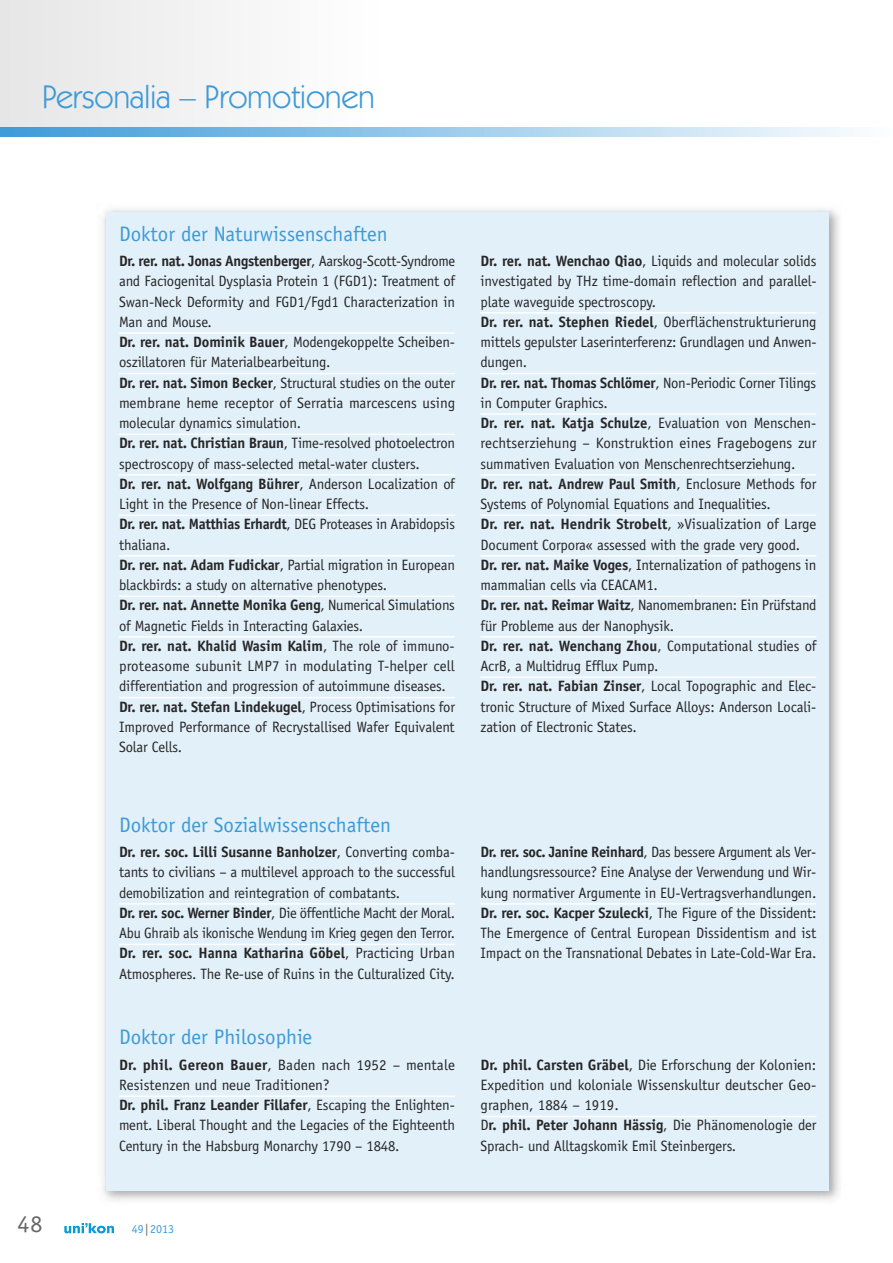
<style>
.page{position:relative;width:893px;height:1263px;background:#fff}
.page>*{position:absolute;margin:0;border:0;box-sizing:border-box;transform-origin:0 0}
.t1{font:33px "Kabel IT Cby BT";color:#3c9ad8}
.t2{font:24px "Officina Sans";color:#686768}
.t3{font:21px "Officina Sans";color:#3c9ad8}
.t4{font:15px/20.2px "Officina Sans";letter-spacing:-.01em;color:#272627}
.t5{font:12px "Officina Sans";color:#3c9ad8}
.s1{font-weight:700}
.s2{font-family:"Kabel IT Cby BT";font-weight:500;color:#686768}
</style>
<div class="page">
<div style="left:0;top:0;width:383px;height:132px;background:#f2f2f2"></div>
<svg style="left:0;top:128px;width:854px;height:8px;background:#99caea"></svg>
<svg style="left:64px;top:1223px;width:50px;height:10px"></svg>
<img style="left:103px;top:209px;width:737px;height:992px">
<div style="left:106px;top:213px;width:723px;height:978px;background:#e2f0f9"></div>
<hr style="left:119px;top:332px;width:336px;height:2px;background:#fff">
<hr style="left:119px;top:373px;width:336px;height:1px;background:#fff">
<hr style="left:119px;top:434px;width:336px;height:1px;background:#fff">
<hr style="left:119px;top:474px;width:336px;height:2px;background:#fff">
<hr style="left:119px;top:515px;width:336px;height:1px;background:#fff">
<hr style="left:119px;top:555px;width:336px;height:2px;background:#fff">
<hr style="left:119px;top:596px;width:336px;height:1px;background:#fff">
<hr style="left:119px;top:636px;width:336px;height:2px;background:#fff">
<hr style="left:119px;top:697px;width:336px;height:1px;background:#fff">
<hr style="left:480px;top:312px;width:336px;height:2px;background:#fff">
<hr style="left:480px;top:373px;width:336px;height:1px;background:#fff">
<hr style="left:480px;top:413px;width:336px;height:2px;background:#fff">
<hr style="left:480px;top:474px;width:336px;height:2px;background:#fff">
<hr style="left:480px;top:515px;width:336px;height:1px;background:#fff">
<hr style="left:480px;top:555px;width:336px;height:2px;background:#fff">
<hr style="left:480px;top:596px;width:336px;height:1px;background:#fff">
<hr style="left:480px;top:636px;width:336px;height:2px;background:#fff">
<hr style="left:480px;top:677px;width:336px;height:1px;background:#fff">
<hr style="left:119px;top:903px;width:336px;height:2px;background:#fff">
<hr style="left:119px;top:944px;width:336px;height:1px;background:#fff">
<hr style="left:480px;top:903px;width:336px;height:2px;background:#fff">
<hr style="left:119px;top:1095px;width:336px;height:2px;background:#fff">
<hr style="left:480px;top:1116px;width:336px;height:1px;background:#fff">
<h1 class="t1" style="left:43px;top:86px;width:333px">Personalia – Promotionen</h1>
<h3 class="t3" style="left:119px;top:226px;width:270px">Doktor der Naturwissenschaften</h3>
<p class="t4" style="left:119px;top:252px;width:338px"><span class="s1">Dr. rer. nat. Jonas Angstenberger</span>, Aarskog-Scott-Syndrome and Faciogenital Dysplasia Protein 1 (FGD1): Treatment of Swan-Neck Deformity and FGD1/Fgd1 Characterization in Man and Mouse.<br><span class="s1">Dr. rer. nat. Dominik Bauer</span>, Modengekoppelte Scheiben - oszillatoren für Materialbearbeitung.<br><span class="s1">Dr. rer. nat. Simon Becker</span>, Structural studies on the outer membrane heme receptor of Serratia marcescens using mole cular dynamics simulation.<br><span class="s1">Dr. rer. nat. Christian Braun</span>, Time-resolved photoelectron spectroscopy of mass-selected metal-water clusters.<br><span class="s1">Dr. rer. nat. Wolfgang Bührer</span>, Anderson Localization of Light in the Presence of Non-linear Effects.<br><span class="s1">Dr. rer. nat. Matthias Erhardt</span>, DEG Proteases in Arabidopsis thaliana.<br><span class="s1">Dr. rer. nat. Adam Fudickar</span>, Partial migration in European blackbirds: a study on alternative phenotypes.<br><span class="s1">Dr. rer. nat. Annette Monika Geng</span>, Numerical Simulations of Magnetic Fields in Interacting Galaxies.<br><span class="s1">Dr. rer. nat. Khalid Wasim Kalim</span>, The role of immuno - proteasome subunit LMP7 in modulating T-helper cell differentiation and progression of autoimmune diseases.<br><span class="s1">Dr. rer. nat. Stefan Lindekugel</span>, Process Optimisations for Improved Performance of Recrystallised Wafer Equivalent Solar Cells.</p>
<p class="t4" style="left:480px;top:252px;width:338px"><span class="s1">Dr. rer. nat. Wenchao Qiao</span>, Liquids and molecular solids investigated by THz time-domain reflection and parallel&shy;plate waveguide spectroscopy.<br><span class="s1">Dr. rer. nat. Stephen Riedel</span>, Oberflächenstrukturierung mittels gepulster Laserinterferenz: Grundlagen und Anwen&shy;dungen.<br><span class="s1">Dr. rer. nat. Thomas Schlömer</span>, Non-Periodic Corner Tilings in Computer Graphics.<br><span class="s1">Dr. rer. nat. Katja Schulze</span>, Evaluation von Menschen&shy;rechtserziehung – Konstruktion eines Fragebogens zur summa tiven Evaluation von Menschenrechtserziehung.<br><span class="s1">Dr. rer. nat. Andrew Paul Smith</span>, Enclosure Methods for Systems of Polynomial Equations and Inequalities.<br><span class="s1">Dr. rer. nat. Hendrik Strobelt</span>, »Visualization of Large Document Corpora« assessed with the grade very good.<br><span class="s1">Dr. rer. nat. Maike Voges</span>, Internalization of pathogens in mammalian cells via CEACAM1.<br><span class="s1">Dr. rer. nat. Reimar Waitz</span>, Nanomembranen: Ein Prüfstand für Probleme aus der Nanophysik.<br><span class="s1">Dr. rer. nat. Wenchang Zhou</span>, Computational studies of AcrB, a Multidrug Efflux Pump.<br><span class="s1">Dr. rer. nat. Fabian Zinser</span>, Local Topographic and Elec - tronic Structure of Mixed Surface Alloys: Anderson Locali&shy;zation of Electronic States.</p>
<h3 class="t3" style="left:119px;top:817px;width:274px">Doktor der Sozialwissenschaften</h3>
<p class="t4" style="left:119px;top:843px;width:337px"><span class="s1">Dr. rer. soc. Lilli Susanne Banholzer</span>, Converting comba&shy;tants to civilians – a multilevel approach to the successful demobilization and reintegration of combatants.<br><span class="s1">Dr. rer. soc. Werner Binder</span>, Die öffentliche Macht der Moral.<br>Abu Ghraib als ikonische Wendung im Krieg gegen den Terror.<br><span class="s1">Dr. rer. soc. Hanna Katharina Göbel</span>, Practicing Urban Atmospheres. The Re-use of Ruins in the Culturalized City.</p>
<p class="t4" style="left:480px;top:843px;width:337px;text-align:justify"><span class="s1">Dr. rer. soc. Janine Reinhard</span>, Das bessere Argument als Ver&shy;handlungsressource? Eine Analyse der Verwendung und Wir&shy;kung normativer Argumente in EU-Vertragsverhandlungen.<br><span class="s1">Dr. rer. soc. Kacper Szulecki</span>, The Figure of the Dissident:<br>The Emergence of Central European Dissidentism and ist Impact on the Transnational Debates in Late-Cold-War Era.</p>
<h3 class="t3" style="left:119px;top:1029px;width:195px">Doktor der Philosophie</h3>
<p class="t4" style="left:119px;top:1056px;width:337px"><span class="s1">Dr. phil. Gereon Bauer</span>, Baden nach 1952 – mentale Resistenzen und neue Traditionen?<br><span class="s1">Dr. phil. Franz Leander Fillafer</span>, Escaping the Enlighten&shy;ment. Liberal Thought and the Legacies of the Eighteenth Century in the Habsburg Monarchy 1790 – 1848.</p>
<p class="t4" style="left:480px;top:1056px;width:337px"><span class="s1">Dr. phil. Carsten Gräbel</span>, Die Erforschung der Kolonien:<br>Expedition und koloniale Wissenskultur deutscher Geo - graphen, 1884 – 1919.<br>D<span class="s1">r. phil. Peter Johann Hässig</span>, Die Phänomenologie der Sprach- und Alltagskomik Emil Steinbergers.</p>
<h2 class="t2" style="left:18px;top:1215px;width:26px">48</h2>
<p class="t5" style="left:132px;top:1224px;width:44px">49<span class="s2">|</span>2013</p>
</div>
